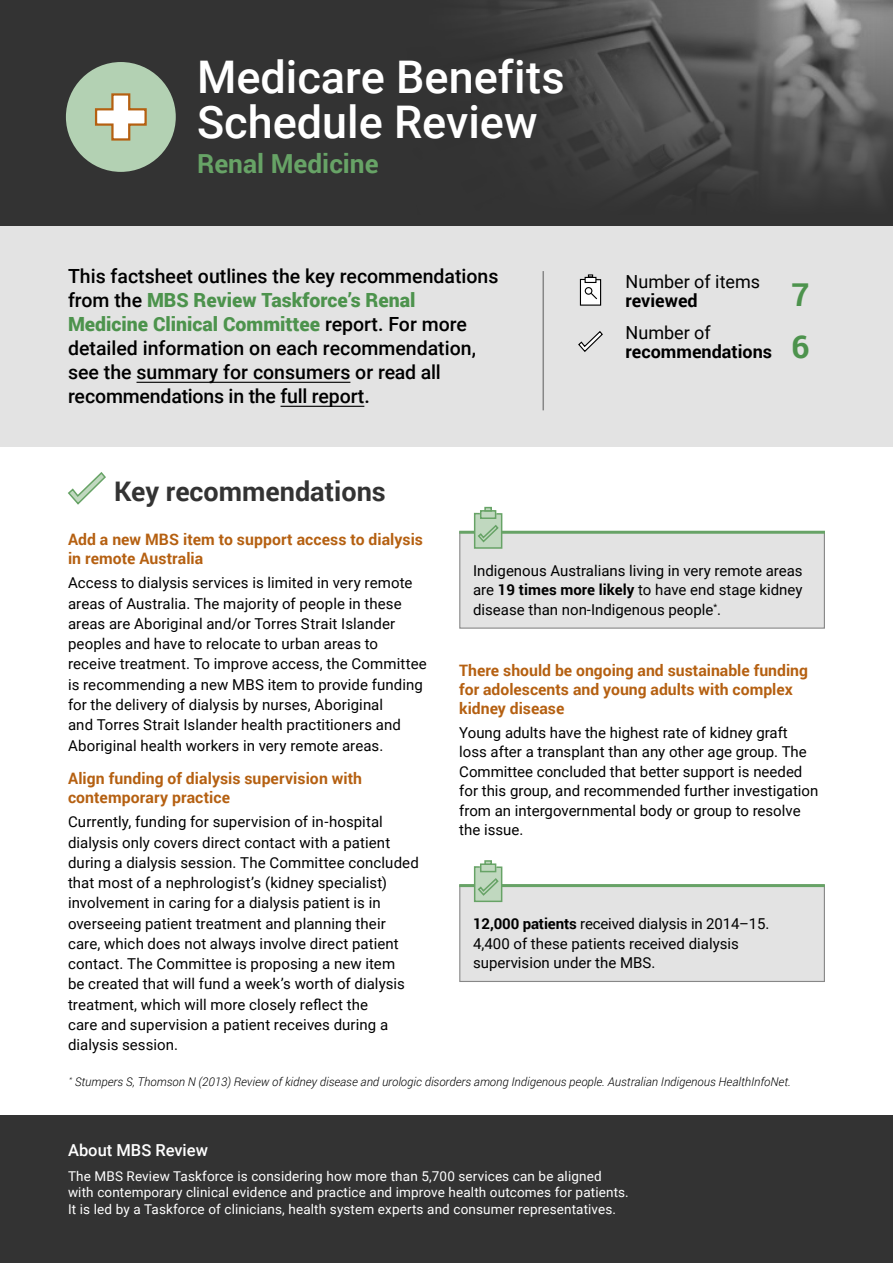
<style>
.page{position:relative;width:893px;height:1263px;background:#fff}
.page>*{position:absolute;margin:0;border:0;box-sizing:border-box;transform-origin:0 0}
.t1{font:500 45px/45px "Roboto";color:#fff}
.t2{font:700 31.5px "Roboto";color:#4d934d}
.t3{font:700 27px "Roboto";color:#333}
.t4{font:700 26.25px "Roboto";color:#67a366}
.t5{font:500 19.5px/24px "Roboto";color:#000}
.t6{font:700 18px/19.5px "Roboto";color:#000}
.t7{font:18px "Roboto";color:#000}
.t8{font:500 16.5px "Roboto";color:#fff}
.t9{font:700 15.75px/18.8px "Roboto";color:#b56011}
.t10{font:15px/20.2px "Roboto";color:#000}
.t11{font:13.5px/16.5px "Roboto";letter-spacing:.01em;color:#fff}
.t12{font:italic 300 12px "Roboto";color:#000}
.s1{font-weight:900;color:#4d934d}
.s2{font-weight:400}
.s3{font-size:31.5px;color:#4d934d}
.s4{font-weight:700}
</style>
<div class="page">
<div style="left:0;top:225px;width:893px;height:221px;background:#e3e3e3"></div>
<div style="left:0;top:1115px;width:893px;height:148px;background:#333"></div>
<svg style="left:0;top:0;width:893px;height:225px;fill:#333"></svg>
<svg style="left:68px;top:472px;width:38px;height:33px"></svg>
<div style="left:580px;top:279px;width:21px;height:26px;background:#fff"></div>
<div style="left:580px;top:279px;width:21px;height:27px;border:1px solid #000"></div>
<div style="left:585px;top:277px;width:11px;height:5px;background:#fff"></div>
<div style="left:585px;top:277px;width:11px;height:6px;border:1px solid #000"></div>
<svg style="left:588px;top:274px;width:5px;height:3px"></svg>
<div style="left:585px;top:287px;width:7px;height:8px;border:1px solid #000;border-radius:50%"></div>
<svg style="left:590px;top:292px;width:7px;height:8px"></svg>
<svg style="left:578px;top:331px;width:25px;height:21px"></svg>
<hr style="left:542px;top:271px;width:2px;height:139px;background:#878787">
<hr style="left:137px;top:382px;width:213px;height:1px;background:#000">
<hr style="left:281px;top:406px;width:83px;height:1px;background:#000">
<div style="left:460px;top:532px;width:364px;height:96px;background:#e3e3e3"></div>
<div style="left:459px;top:531px;width:366px;height:98px;border:1px solid #878787"></div>
<hr style="left:459px;top:531px;width:366px;height:3px;background:#67a366">
<svg style="left:480px;top:510px;width:16px;height:2px"></svg>
<svg style="left:484px;top:507px;width:8px;height:5px"></svg>
<svg style="left:473px;top:512px;width:30px;height:37px"></svg>
<div style="left:66px;top:62px;width:110px;height:110px;background:#b3d1b3;border-radius:50%"></div>
<svg style="left:95px;top:93px;width:52px;height:48px"></svg>
<div style="left:460px;top:885px;width:364px;height:96px;background:#e3e3e3"></div>
<div style="left:459px;top:885px;width:366px;height:97px;border:1px solid #878787"></div>
<hr style="left:459px;top:884px;width:366px;height:3px;background:#67a366">
<svg style="left:480px;top:863px;width:16px;height:2px"></svg>
<svg style="left:484px;top:860px;width:8px;height:5px"></svg>
<svg style="left:473px;top:865px;width:30px;height:38px"></svg>
<h1 class="t1" style="left:197px;top:53px;width:369px">Medicare Benefits<br>Schedule Review</h1>
<h3 class="t4" style="left:197px;top:145px;width:183px">Renal Medicine</h3>
<p class="t5" style="left:68px;top:263px;width:432px">This factsheet outlines the key recommendations from the <span class="s1">MBS Review Taskforce’s Renal Medicine Clinical Committee</span> report. For more detailed information on each recommendation, see the summary for consumers or read all recommendations in the full report.</p>
<p class="t7" style="left:626px;top:269px;width:136px">Number of items</p>
<p class="t6" style="left:626px;top:290px;width:74px">reviewed</p>
<h2 class="t2" style="left:791px;top:272px;width:20px">7</h2>
<p class="t6" style="left:626px;top:322px;width:185px"><span class="s2">Number of </span>recommendations <span class="s3">6</span></p>
<h3 class="t3" style="left:114px;top:472px;width:273px">Key recommendations</h3>
<p class="t9" style="left:68px;top:530px;width:357px">Add a new MBS item to support access to dialysis in remote Australia</p>
<p class="t10" style="left:68px;top:572px;width:360px">Access to dialysis services is limited in very remote areas of Australia. The majority of people in these areas are Aboriginal and/or Torres Strait Islander peoples and have to relocate to urban areas to receive treatment. To improve access, the Committee is recommending a new MBS item to provide funding for the delivery of dialysis by nurses, Aboriginal<br>and Torres Strait Islander health practitioners and Aboriginal health workers in very remote areas.</p>
<p class="t9" style="left:68px;top:768px;width:296px">Align funding of dialysis supervision with contemporary practice</p>
<p class="t10" style="left:68px;top:811px;width:352px">Currently, funding for supervision of in-hospital dialysis only covers direct contact with a patient during a dialysis session. The Committee concluded that most of a nephrologist’s (kidney specialist) involvement in caring for a dialysis patient is in overseeing patient treatment and planning their care, which does not always involve direct patient contact. The Committee is proposing a new item<br>be created that will fund a week’s worth of dialysis treatment, which will more closely reflect the<br>care and supervision a patient receives during a dialysis session.</p>
<p class="t10" style="left:473px;top:560px;width:331px;line-height:19.5px;text-align:justify">Indigenous Australians living in very remote areas are <span class="s4">19 times more likely</span> to have end stage kidney disease than non-Indigenous people<sup>*</sup>.</p>
<p class="t9" style="left:459px;top:661px;width:350px">There should be ongoing and sustainable funding for adolescents and young adults with complex kidney disease</p>
<p class="t10" style="left:459px;top:722px;width:361px;line-height:19.5px">Young adults have the highest rate of kidney graft loss after a transplant than any other age group. The Committee concluded that better support is needed for this group, and recommended further investigation from an intergovernmental body or group to resolve the issue.</p>
<p class="t10" style="left:473px;top:913px;width:298px;line-height:19.5px"><span class="s4">12,000 patients</span> received dialysis in 2014–15.<br>4,400 of these patients received dialysis supervision under the MBS.</p>
<p class="t12" style="left:69px;top:1074px;width:723px"><sup>*</sup> Stumpers S, Thomson N (2013) Review of kidney disease and urologic disorders among Indigenous people. Australian Indigenous HealthInfoNet.</p>
<p class="t8" style="left:68px;top:1138px;width:141px">About MBS Review</p>
<p class="t11" style="left:68px;top:1167px;width:562px">The MBS Review Taskforce is considering how more than 5,700 services can be aligned with contemporary clinical evidence and practice and improve health outcomes for patients.<br>It is led by a Taskforce of clinicians, health system experts and consumer representatives.</p>
</div>
